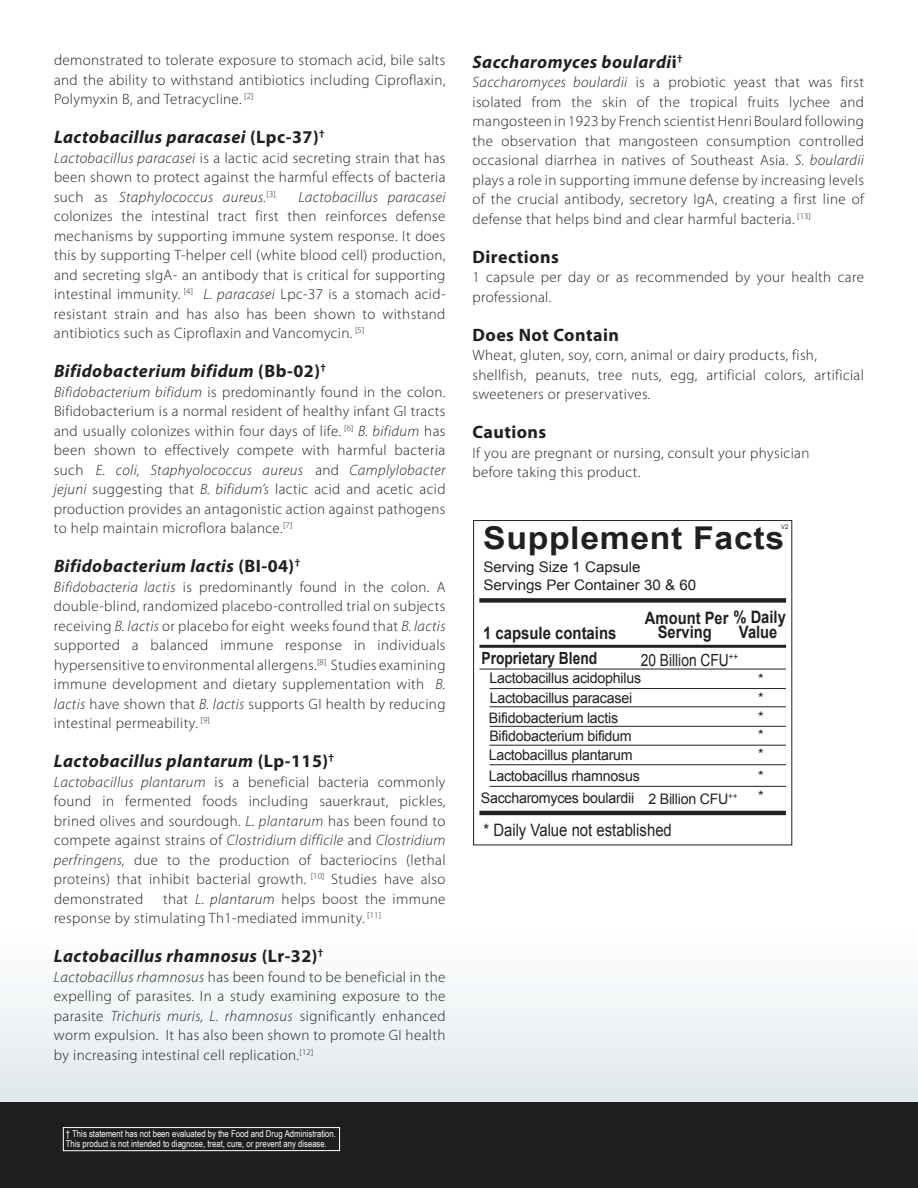
<style>
.page{position:relative;width:918px;height:1188px;background:#fff}
.page>*{position:absolute;margin:0;border:0;box-sizing:border-box;transform-origin:0 0}
.t1{font:700 31.5px "Arial";letter-spacing:.02em;color:#231f20;scale:1.07 1}
.t2{font:italic 700 18px "Myriad Pro";letter-spacing:.025em;color:#231f20}
.t3{font:700 18px "Myriad Pro";letter-spacing:.025em;color:#231f20}
.t4{font:700 17.1px/14.7px "Arial";color:#231f20;scale:.86 1}
.t5{font:17.1px "Arial";color:#231f20;scale:.87 1}
.t6{font:700 17.1px "Arial";color:#231f20;scale:.87 1}
.t7{font:700 16.8px "Arial";color:#231f20;scale:.82 1}
.t8{font:16.8px "Arial";color:#231f20;scale:.82 1}
.t9{font:300 15px/19.5px "Myriad Pro";letter-spacing:.025em;color:#231f20;text-align:justify}
.t10{font:italic 300 15px "Myriad Pro";letter-spacing:.025em;color:#231f20}
.t11{font:14.55px/18.8px "Arial";letter-spacing:-.015em;color:#231f20}
.t12{font:14.55px/18.1px "Arial";letter-spacing:-.015em;color:#231f20;scale:1.04 1}
.t13{font:9.45px/10.4px "Arial Narrow";color:#fff}
.t14{font:6.45px "Arial";color:#231f20;scale:.91 1}
.s1{font-style:normal}
.s2{font-style:italic}
</style>
<div class="page">
<div style="left:0;top:722px;width:918px;height:393px;background:linear-gradient(to bottom,#fff,#e9eff1)"></div>
<div style="left:0;top:1102px;width:918px;height:86px;background:#201d1e"></div>
<div style="left:63px;top:1127px;width:277px;height:24px;border:1px solid #fff"></div>
<div style="left:474px;top:521px;width:318px;height:324px;background:#fff"></div>
<div style="left:473px;top:520px;width:319px;height:325px;border:1px solid #231f20"></div>
<div style="left:479px;top:598px;width:307px;height:5px;background:#231f20"></div>
<hr style="left:479px;top:645px;width:307px;height:3px;background:#231f20">
<hr style="left:490px;top:688px;width:296px;height:1px;background:#231f20">
<hr style="left:489px;top:706px;width:297px;height:1px;background:#231f20">
<hr style="left:490px;top:726px;width:296px;height:1px;background:#231f20">
<hr style="left:490px;top:745px;width:296px;height:1px;background:#231f20">
<hr style="left:479px;top:811px;width:307px;height:4px;background:#231f20">
<hr style="left:479px;top:669px;width:307px;height:1px;background:#231f20">
<hr style="left:490px;top:764px;width:296px;height:1px;background:#231f20">
<hr style="left:490px;top:786px;width:296px;height:1px;background:#231f20">
<p class="t9" style="left:54px;top:52px;width:393px">demonstrated to tolerate exposure to stomach acid, bile salts and the ability to withstand antibiotics including Ciproflaxin, Polymyxin B, and Tetracycline. <sup>[2]</sup></p>
<p class="t2" style="left:54px;top:130px;width:272px">Lactobacillus paracasei <span class="s1">(Lpc-37)</span><sup>†</sup></p>
<p class="t9" style="left:54px;top:149px;width:393px"><span class="s2">Lactobacillus paracasei</span> is a lactic acid secreting strain that has been shown to protect against the harmful effects of bacteria such as <span class="s2">Staphylococcus aureus.</span><sup>[3]</sup></p>
<p class="t10" style="left:298px;top:191px;width:149px">Lactobacillus paracasei</p>
<p class="t9" style="left:54px;top:208px;width:393px">colonizes the intestinal tract first then reinforces defense mechanisms by supporting immune system response. It does this by supporting T-helper cell (white blood cell) production, and secreting sIgA- an antibody that is critical for supporting intestinal immunity. <sup>[4]</sup> <span class="s2">L. paracasei</span> Lpc-37 is a stomach acid&shy;resistant strain and has also has been shown to withstand antibiotics such as Ciproflaxin and Vancomycin. <sup>[5]</sup></p>
<p class="t2" style="left:54px;top:364px;width:273px">Bifidobacterium bifidum <span class="s1">(Bb-02)</span><sup>†</sup></p>
<p class="t9" style="left:54px;top:383px;width:393px"><span class="s2">Bifidobacterium bifidum</span> is predominantly found in the colon.<br>Bifidobacterium is a normal resident of healthy infant GI tracts and usually colonizes within four days of life. <sup>[6]</sup> <span class="s2">B. bifidum</span> has been shown to effectively compete with harmful bacteria such <span class="s2">E. coli, Staphyolococcus aureus</span> and <span class="s2">Camplylobacter jejuni</span> suggesting that <span class="s2">B. bifidum’s</span> lactic acid and acetic acid production provides an antagonistic action against pathogens to help maintain microflora balance.<sup>[7]</sup></p>
<p class="t2" style="left:54px;top:559px;width:248px">Bifidobacterium lactis <span class="s1">(BI-04)</span><sup>†</sup></p>
<p class="t9" style="left:54px;top:578px;width:393px"><span class="s2">Bifidobacteria lactis</span> is predominantly found in the colon. A double-blind, randomized placebo-controlled trial on subjects receiving <span class="s2">B. lactis</span> or placebo for eight weeks found that <span class="s2">B. lactis </span>supported a balanced immune response in individuals hypersensitive to environmental allergens.<sup>[8]</sup> Studies examining immune development and dietary supplementation with <span class="s2">B. lactis</span> have shown that <span class="s2">B. lactis</span> supports GI health by reducing intestinal permeability. <sup>[9]</sup></p>
<p class="t2" style="left:54px;top:754px;width:282px">Lactobacillus plantarum <span class="s1">(Lp-115)</span><sup>†</sup></p>
<p class="t9" style="left:54px;top:773px;width:393px"><span class="s2">Lactobacillus plantarum</span> is a beneficial bacteria commonly found in fermented foods including sauerkraut, pickles, brined olives and sourdough. <span class="s2">L. plantarum</span> has been found to compete against strains of <span class="s2">Clostridium difficile</span> and <span class="s2">Clostridium perfringens,</span> due to the production of bacteriocins (lethal proteins) that inhibit bacterial growth. <sup>[10]</sup> Studies have also demonstrated</p>
<p class="t9" style="left:54px;top:890px;width:393px;text-indent:109px">that <span class="s2">L. plantarum</span> helps boost the immune response by stimulating Th1-mediated immunity. <sup>[11]</sup></p>
<p class="t2" style="left:54px;top:949px;width:271px">Lactobacillus rhamnosus <span class="s1">(Lr-32)</span><sup>†</sup></p>
<p class="t9" style="left:54px;top:968px;width:393px"><span class="s2">Lactobacillus rhamnosus</span> has been found to be beneficial in the expelling of parasites. In a study examining exposure to the parasite <span class="s2">Trichuris muris, L. rhamnosus</span> significantly enhanced worm expulsion. It has also been shown to promote GI health by increasing intestinal cell replication.<sup>[12]</sup></p>
<p class="t2" style="left:472px;top:55px;width:212px">Saccharomyces boulardi<span class="s1">i</span><sup>†</sup></p>
<p class="t9" style="left:472px;top:74px;width:393px"><span class="s2">Saccharomyces boulardii</span> is a probiotic yeast that was first isolated from the skin of the tropical fruits lychee and mangosteen in 1923 by French scientist Henri Boulard following the observation that mangosteen consumption controlled occasional diarrhea in natives of Southeast Asia. <span class="s2">S. boulardii </span>plays a role in supporting immune defense by increasing levels of the crucial antibody, secretory IgA, creating a first line of defense that helps bind and clear harmful bacteria. <sup>[13]</sup></p>
<p class="t3" style="left:472px;top:250px;width:88px">Directions</p>
<p class="t9" style="left:472px;top:269px;width:393px">1 capsule per day or as recommended by your health care professional.</p>
<p class="t3" style="left:472px;top:328px;width:148px">Does Not Contain</p>
<p class="t9" style="left:472px;top:347px;width:393px;text-align:left">Wheat, gluten, soy, corn, animal or dairy products, fish, shellfish, peanuts, tree nuts, egg, artificial colors, artificial sweeteners or preservatives.</p>
<p class="t3" style="left:472px;top:425px;width:75px">Cautions</p>
<p class="t9" style="left:472px;top:444px;width:338px">If you are pregnant or nursing, consult your physician before taking this product.</p>
<p class="t14" style="left:781px;top:525px;width:9px">V2</p>
<h1 class="t1" style="left:483px;top:526px;width:283px">Supplement Facts</h1>
<p class="t12" style="left:483px;top:559px;width:206px">Serving Size 1 Capsule<br>Servings Per Container 30 &amp; 60</p>
<p class="t6" style="left:483px;top:626px;width:155px">1 capsule contains</p>
<p class="t4" style="left:658px;top:612px;width:150px;text-indent:-13px">Amount Per % Daily<br>Serving</p>
<p class="t4" style="left:739px;top:627px;width:46px">Value</p>
<p class="t7" style="left:481px;top:651px;width:143px">Proprietary Blend</p>
<p class="t8" style="left:641px;top:654px;width:121px">20 Billion CFU<sup>++</sup></p>
<p class="t11" style="left:490px;top:670px;width:153px">Lactobacillus acidophilus</p>
<p class="t11" style="left:758px;top:671px;width:7px;text-align:justify">* * * * *</p>
<p class="t11" style="left:758px;top:767px;width:7px;line-height:20.4px">* *</p>
<p class="t11" style="left:489px;top:689px;width:145px;line-height:20.2px">Lactobacillus paracasei<br>Bifidobacterium lactis</p>
<p class="t11" style="left:489px;top:728px;width:153px;line-height:19.6px">Bifidobacterium bifidum<br>Lactobacillus plantarum<br>Lactobacillus rhamnosus</p>
<p class="t11" style="left:481px;top:790px;width:258px">Saccharomyces boulardii 2 Billion CFU<sup>++</sup></p>
<p class="t5" style="left:483px;top:823px;width:218px">* Daily Value not established</p>
<p class="t13" style="left:66px;top:1129px;width:272px">† This statement has not been evaluated by the Food and Drug Administration.<br>This product is not intended to diagnose, treat, cure, or prevent any disease.</p>
</div>
